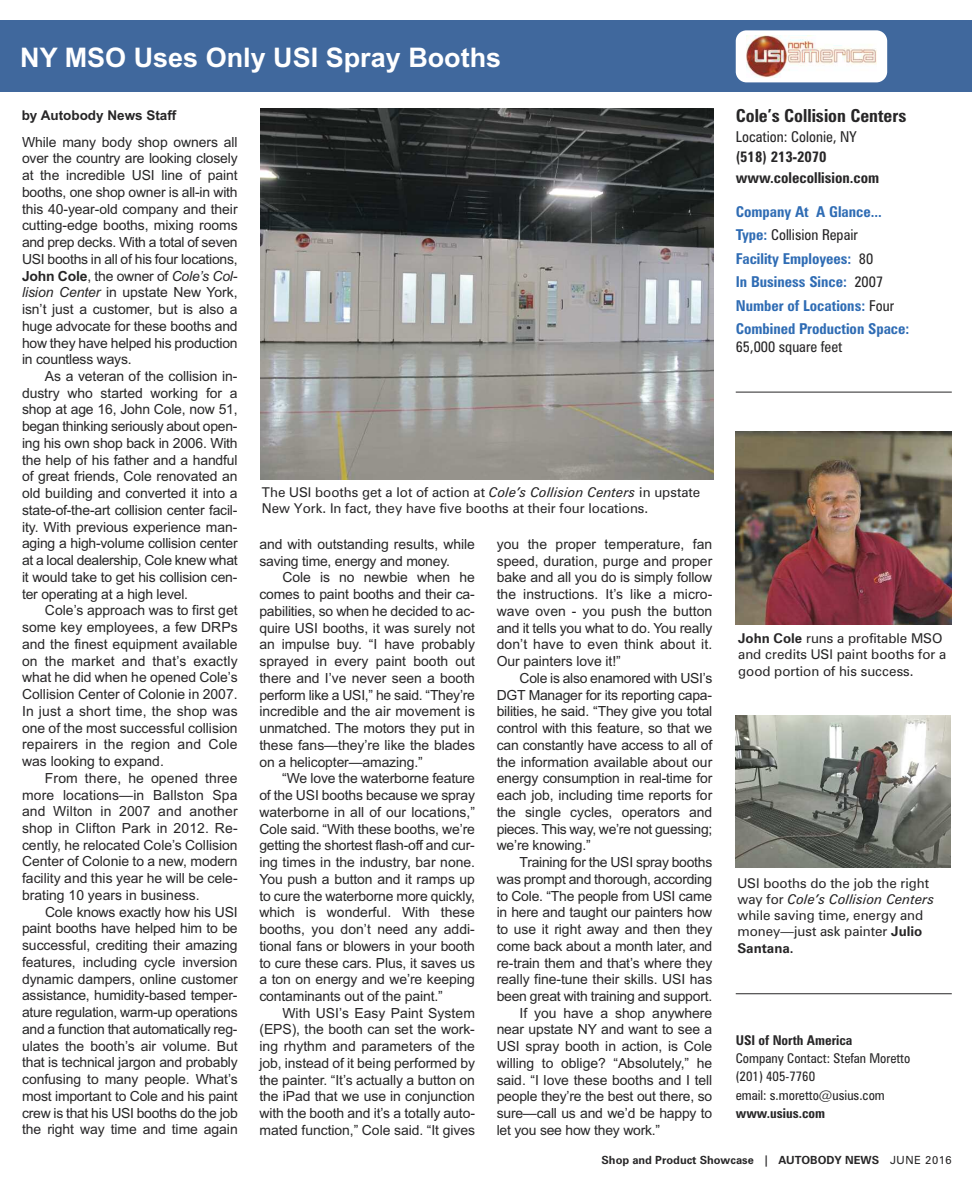
<style>
.page{position:relative;width:972px;height:1188px;background:#fff}
.page>*{position:absolute;margin:0;border:0;box-sizing:border-box;transform-origin:0 0}
.t1{font:700 27px "Arial";color:#fff}
.t2{font:700 condensed 18px "Zurich BT";color:#272627}
.t3{font:700 condensed 15px/23.5px "Zurich BT";color:#2f6cb4}
.t4{font:condensed 15px "Zurich BT";color:#272627}
.t5{font:700 condensed 15px/21.5px "Zurich BT";color:#272627}
.t6{font:13.95px/16.8px "Arial";letter-spacing:-.01em;color:#272627;text-align:justify}
.t7{font:13.5px/16.2px "Zurich BT";color:#272627}
.t8{font:condensed 13.5px/18.3px "Zurich BT";color:#272627}
.t9{font:700 condensed 13.5px "Zurich BT";color:#272627}
.t10{font:700 13.5px "Arial";color:#272627}
.t11{font:700 11.25px "Zurich BT";color:#272627}
.s1{font-weight:400;color:#272627}
.s2{font-weight:700}
.s3{font-style:italic}
.s4{font-weight:400}
</style>
<div class="page">
<img style="left:736px;top:715px;width:215px;height:153px">
<img style="left:260px;top:109px;width:454px;height:370px">
<img style="left:736px;top:431px;width:216px;height:194px">
<hr style="left:736px;top:993px;width:216px;height:1px;background:#272627">
<hr style="left:736px;top:392px;width:216px;height:1px;background:#272627">
<div style="left:0;top:20px;width:972px;height:72px;background:#40689d"></div>
<div style="left:736px;top:30px;width:151px;height:52px;background:#fff;border-radius:11px"></div>
<img style="left:747px;top:36px;width:129px;height:41px">
<h1 class="t1" style="left:20px;top:42px;width:483px">NY MSO Uses Only USI Spray Booths</h1>
<p class="t10" style="left:22px;top:107px;width:156px">by Autobody News Staff</p>
<p class="t2" style="left:736px;top:105px;width:172px">Cole’s Collision Centers</p>
<p class="t4" style="left:736px;top:128px;width:122px">Location: Colonie, NY</p>
<p class="t5" style="left:736px;top:146px;width:145px">(518) 213-2070 www.colecollision.com</p>
<p class="t3" style="left:736px;top:200px;width:175px">Company At A Glance...<br>Type: <span class="s1">Collision Repair<br></span>Facility Employees: <span class="s1">80<br></span>In Business Since: <span class="s1">2007<br></span>Number of Locations: <span class="s1">Four<br></span>Combined Production Space:</p>
<p class="t4" style="left:736px;top:338px;width:108px">65,000 square feet</p>
<p class="t6" style="left:22px;top:133px;width:217px">While many body shop owners all over the country are looking closely at the incredible USI line of paint booths, one shop owner is all-in with this 40-year-old company and their cutting-edge booths, mixing rooms and prep decks. With a total of seven USI booths in all of his four locations, <span class="s2">John Cole</span>, the owner of <span class="s3">Cole’s Col&shy;lision Center</span> in upstate New York, isn’t just a customer, but is also a huge advocate for these booths and how they have helped his production in countless ways.</p>
<p class="t6" style="left:22px;top:368px;width:217px;text-indent:23px">As a veteran of the collision in&shy;dustry who started working for a shop at age 16, John Cole, now 51, began thinking seriously about open&shy;ing his own shop back in 2006. With the help of his father and a handful of great friends, Cole renovated an old building and converted it into a state-of-the-art collision center facil&shy;ity. With previous experience man&shy;aging a high-volume collision center at a local dealership, Cole knew what it would take to get his collision cen&shy;ter operating at a high level.</p>
<p class="t6" style="left:22px;top:602px;width:217px;text-indent:23px">Cole’s approach was to first get some key employees, a few DRPs and the finest equipment available on the market and that’s exactly what he did when he opened Cole’s Collision Center of Colonie in 2007.<br>In just a short time, the shop was one of the most successful collision repairers in the region and Cole was looking to expand.</p>
<p class="t6" style="left:22px;top:770px;width:217px;text-indent:23px">From there, he opened three more locations—in Ballston Spa and Wilton in 2007 and another shop in Clifton Park in 2012. Re&shy;cently, he relocated Cole’s Collision Center of Colonie to a new, modern facility and this year he will be cele&shy;brating 10 years in business.</p>
<p class="t6" style="left:22px;top:903px;width:217px;text-indent:23px">Cole knows exactly how his USI paint booths have helped him to be successful, crediting their amazing features, including cycle inversion dynamic dampers, online customer assistance, humidity-based temper&shy;ature regulation, warm-up operations and a function that automatically reg&shy;ulates the booth’s air volume. But that is technical jargon and probably confusing to many people. What’s most important to Cole and his paint crew is that his USI booths do the job the right way time and time again</p>
<p class="t7" style="left:262px;top:484px;width:440px">The USI booths get a lot of action at <span class="s3">Cole’s Collision Centers</span> in upstate<br>New York. In fact, they have five booths at their four locations.</p>
<p class="t6" style="left:497px;top:536px;width:217px">you the proper temperature, fan speed, duration, purge and proper bake and all you do is simply follow the instructions. It’s like a micro&shy;wave oven - you push the button and it tells you what to do. You really don’t have to even think about it.<br>Our painters love it!”</p>
<p class="t6" style="left:497px;top:670px;width:217px;text-indent:23px">Cole is also enamored with USI’s DGT Manager for its reporting capa&shy;bilities, he said. “They give you total control with this feature, so that we can constantly have access to all of the information available about our energy consumption in real-time for each job, including time reports for the single cycles, operators and pieces. This way, we’re not guessing; we’re knowing.”</p>
<p class="t6" style="left:520px;top:854px;width:194px">Training for the USI spray booths</p>
<p class="t6" style="left:497px;top:871px;width:217px">was prompt and thorough, according</p>
<p class="t6" style="left:497px;top:887px;width:217px">to Cole. “The people from USI came</p>
<p class="t6" style="left:497px;top:904px;width:217px">in here and taught our painters how</p>
<p class="t6" style="left:497px;top:921px;width:217px">to use it right away and then they</p>
<p class="t6" style="left:497px;top:938px;width:217px">come back about a month later, and</p>
<p class="t6" style="left:497px;top:954px;width:217px">re-train them and that’s where they</p>
<p class="t6" style="left:497px;top:971px;width:217px">really fine-tune their skills. USI has</p>
<p class="t6" style="left:497px;top:988px;width:217px">been great with training and support.</p>
<p class="t6" style="left:520px;top:1005px;width:194px">If you have a shop anywhere</p>
<p class="t6" style="left:497px;top:1021px;width:217px">near upstate NY and want to see a</p>
<p class="t6" style="left:497px;top:1038px;width:217px">USI spray booth in action, is Cole</p>
<p class="t6" style="left:497px;top:1055px;width:217px">willing to oblige? “Absolutely,” he</p>
<p class="t6" style="left:497px;top:1071px;width:217px">said. “I love these booths and I tell</p>
<p class="t6" style="left:497px;top:1088px;width:217px">people they’re the best out there, so</p>
<p class="t6" style="left:497px;top:1105px;width:217px">sure—call us and we’d be happy to</p>
<p class="t6" style="left:497px;top:1122px;width:165px">let you see how they work.”</p>
<p class="t6" style="left:259px;top:536px;width:217px">and with outstanding results, while saving time, energy and money.</p>
<p class="t6" style="left:259px;top:569px;width:217px;text-indent:23px">Cole is no newbie when he comes to paint booths and their ca&shy;pabilities, so when he decided to ac&shy;quire USI booths, it was surely not an impulse buy. “I have probably sprayed in every paint booth out there and I’ve never seen a booth perform like a USI,” he said. “They’re incredible and the air movement is unmatched. The motors they put in these fans—they’re like the blades on a helicopter—amazing.”</p>
<p class="t6" style="left:259px;top:770px;width:217px;text-indent:23px">“We love the waterborne feature of the USI booths because we spray waterborne in all of our locations,” Cole said. “With these booths, we’re getting the shortest flash-off and cur&shy;ing times in the industry, bar none.<br>You push a button and it ramps up to cure the waterborne more quickly, which is wonderful. With these booths, you don’t need any addi&shy;tional fans or blowers in your booth to cure these cars. Plus, it saves us a ton on energy and we’re keeping contaminants out of the paint.”</p>
<p class="t6" style="left:259px;top:1005px;width:217px;text-indent:23px">With USI’s Easy Paint System (EPS), the booth can set the work&shy;ing rhythm and parameters of the job, instead of it being performed by the painter. “It’s actually a button on the iPad that we use in conjunction with the booth and it’s a totally auto&shy;mated function,” Cole said. “It gives</p>
<p class="t7" style="left:738px;top:630px;width:210px"><span class="s2">John Cole</span> runs a profitable MSO and credits USI paint booths for a good portion of his success.</p>
<p class="t7" style="left:737px;top:875px;width:198px">USI booths do the job the right way for <span class="s3">Cole’s Collision Centers </span>while saving time, energy and money—just ask painter <span class="s2">Julio<br>Santana.</span></p>
<p class="t9" style="left:736px;top:1032px;width:118px">USI of North America</p>
<p class="t8" style="left:736px;top:1049px;width:176px">Company Contact: Stefan Moretto (201) 405-7760<br>email: s.moretto@usius.com</p>
<p class="t9" style="left:736px;top:1105px;width:91px">www.usius.com</p>
<p class="t11" style="left:602px;top:1154px;width:352px">Shop and Product Showcase | AUTOBODY NEWS <span class="s4">JUNE 2016</span></p>
</div>
